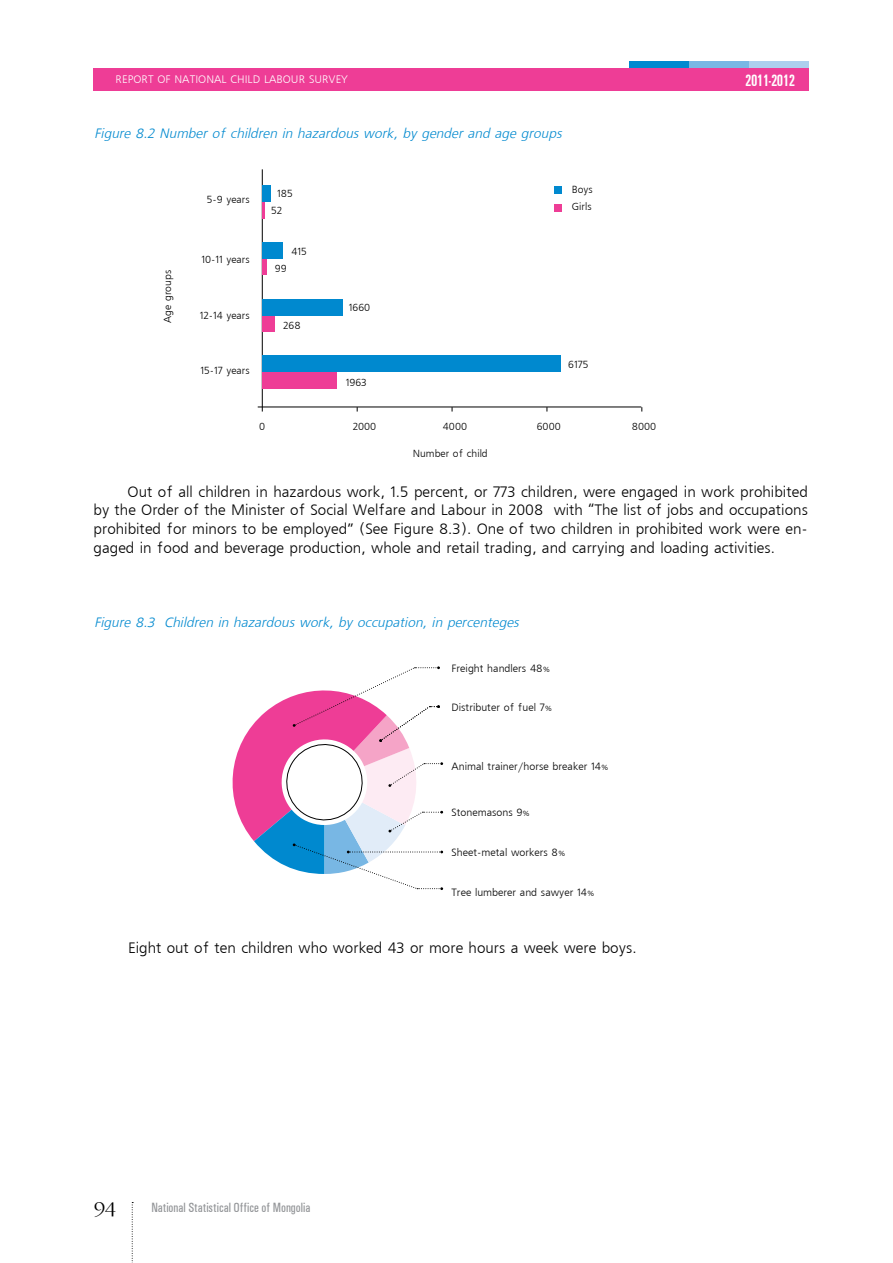
<style>
.page{position:relative;width:893px;height:1263px;background:#fff}
.page>*{position:absolute;margin:0;border:0;box-sizing:border-box;transform-origin:0 0}
.t1{font:18px "Ch Garamond";color:#000}
.t2{font:700 condensed 16.65px "Ch Univers";letter-spacing:-.04em;color:#fff;scale:.8 1}
.t3{font:15px/18.8px "Mogul Freeset";color:#000;text-align:justify}
.t4{font:italic 13.5px "Mogul Freeset";color:#0089cf}
.t5{font:13.5px "Ch Univers Condensed";color:#939598;scale:.9 1}
.t6{font:10.8px "Mogul Freeset";color:#fff}
.t7{font:10.5px "Mogul Freeset";color:#000}
.t8{font:10.2px/17.4px "Mogul Freeset";color:#000}
.s1{font-size:7.5px}
</style>
<div class="page">
<svg style="left:132px;top:1202px;width:1px;height:61px"></svg>
<div style="left:94px;top:61px;width:715px;height:30px;background:#ee3d96"></div>
<div style="left:749px;top:61px;width:60px;height:7px;background:#adcfee"></div>
<div style="left:689px;top:61px;width:60px;height:7px;background:#78b7e4"></div>
<div style="left:629px;top:61px;width:60px;height:7px;background:#0089cf"></div>
<div style="left:450px;top:32px;width:179px;height:36px;background:#fff"></div>
<div style="left:272px;top:32px;width:178px;height:36px;background:#fff"></div>
<div style="left:94px;top:32px;width:178px;height:36px;background:#fff"></div>
<svg style="left:232px;top:666px;width:211px;height:224px"></svg>
<div style="left:555px;top:187px;width:7px;height:7px;background:#0089cf"></div>
<div style="left:555px;top:204px;width:7px;height:7px;background:#ee3d96"></div>
<hr style="left:262px;top:169px;width:1px;height:242px;background:#000">
<hr style="left:258px;top:407px;width:383px;height:1px;background:#000">
<div style="left:262px;top:372px;width:75px;height:17px;background:#ee3d96"></div>
<div style="left:262px;top:355px;width:299px;height:17px;background:#0089cf"></div>
<div style="left:262px;top:315px;width:13px;height:17px;background:#ee3d96"></div>
<div style="left:262px;top:299px;width:81px;height:16px;background:#0089cf"></div>
<div style="left:262px;top:259px;width:5px;height:16px;background:#ee3d96"></div>
<div style="left:262px;top:242px;width:21px;height:17px;background:#0089cf"></div>
<hr style="left:262px;top:202px;width:3px;height:17px;background:#ee3d96">
<div style="left:262px;top:185px;width:9px;height:17px;background:#0089cf"></div>
<p class="t6" style="left:116px;top:74px;width:234px">Report of National Child Labour Survey</p>
<p class="t2" style="left:745px;top:71px;width:64px">2011-2012</p>
<p class="t4" style="left:94px;top:126px;width:469px">Figure 8.2 Number of children in hazardous work, by gender and age groups</p>
<p class="t8" style="left:159px;top:323px;width:54px;rotate:-90deg">Age groups</p>
<p class="t8" style="left:207px;top:191px;width:44px">5-9 years</p>
<p class="t8" style="left:271px;top:186px;width:23px;line-height:16.8px;text-indent:6px">185<br>52</p>
<p class="t8" style="left:291px;top:243px;width:17px">415</p>
<p class="t8" style="left:275px;top:260px;width:13px">99</p>
<p class="t8" style="left:201px;top:251px;width:50px">10-11 years</p>
<p class="t8" style="left:200px;top:308px;width:52px">12-14 years</p>
<p class="t8" style="left:283px;top:317px;width:19px">268</p>
<p class="t8" style="left:349px;top:299px;width:23px">1660</p>
<p class="t8" style="left:572px;top:181px;width:22px">B oys<br>Girls</p>
<p class="t8" style="left:201px;top:362px;width:51px">15-17 years</p>
<p class="t8" style="left:346px;top:374px;width:23px">1963</p>
<p class="t8" style="left:568px;top:356px;width:22px">6175</p>
<p class="t8" style="left:259px;top:418px;width:8px">0</p>
<p class="t8" style="left:353px;top:418px;width:25px">2000</p>
<p class="t8" style="left:443px;top:418px;width:26px">4000</p>
<p class="t8" style="left:537px;top:418px;width:26px">6000</p>
<p class="t8" style="left:632px;top:418px;width:26px">8000</p>
<p class="t8" style="left:413px;top:445px;width:76px">Number of child</p>
<p class="t3" style="left:94px;top:483px;width:716px;text-indent:34px">Out of all children in hazardous work, 1.5 percent, or 773 children, were engaged in work prohibited by the Order of the Minister of Social Welfare and Labour in 2008 with “The list of jobs and occupations prohibited for minors to be employed” (See Figure 8.3). One of two children in prohibited work were en&shy;gaged in food and beverage production, whole and retail trading, and carrying and loading activities.</p>
<p class="t4" style="left:94px;top:615px;width:426px">Figure 8.3 Children in hazardous work, by occupation, in percenteges</p>
<p class="t7" style="left:452px;top:663px;width:100px">Freight handlers 48<span class="s1">%</span></p>
<p class="t7" style="left:452px;top:702px;width:102px">Distributer of fuel 7<span class="s1">%</span></p>
<p class="t7" style="left:452px;top:761px;width:158px">Animal trainer/horse breaker 14<span class="s1">%</span></p>
<p class="t7" style="left:452px;top:807px;width:80px">Stonemasons 9<span class="s1">%</span></p>
<p class="t7" style="left:452px;top:847px;width:115px">Sheet-metal workers 8<span class="s1">%</span></p>
<p class="t7" style="left:452px;top:886px;width:144px">Tree lumberer and sawyer 14<span class="s1">%</span></p>
<p class="t3" style="left:128px;top:939px;width:510px">Eight out of ten children who worked 43 or more hours a week were boys.</p>
<p class="t1" style="left:94px;top:1199px;width:23px">94</p>
<p class="t5" style="left:151px;top:1199px;width:178px">National Statistical office of Mongolia</p>
</div>
